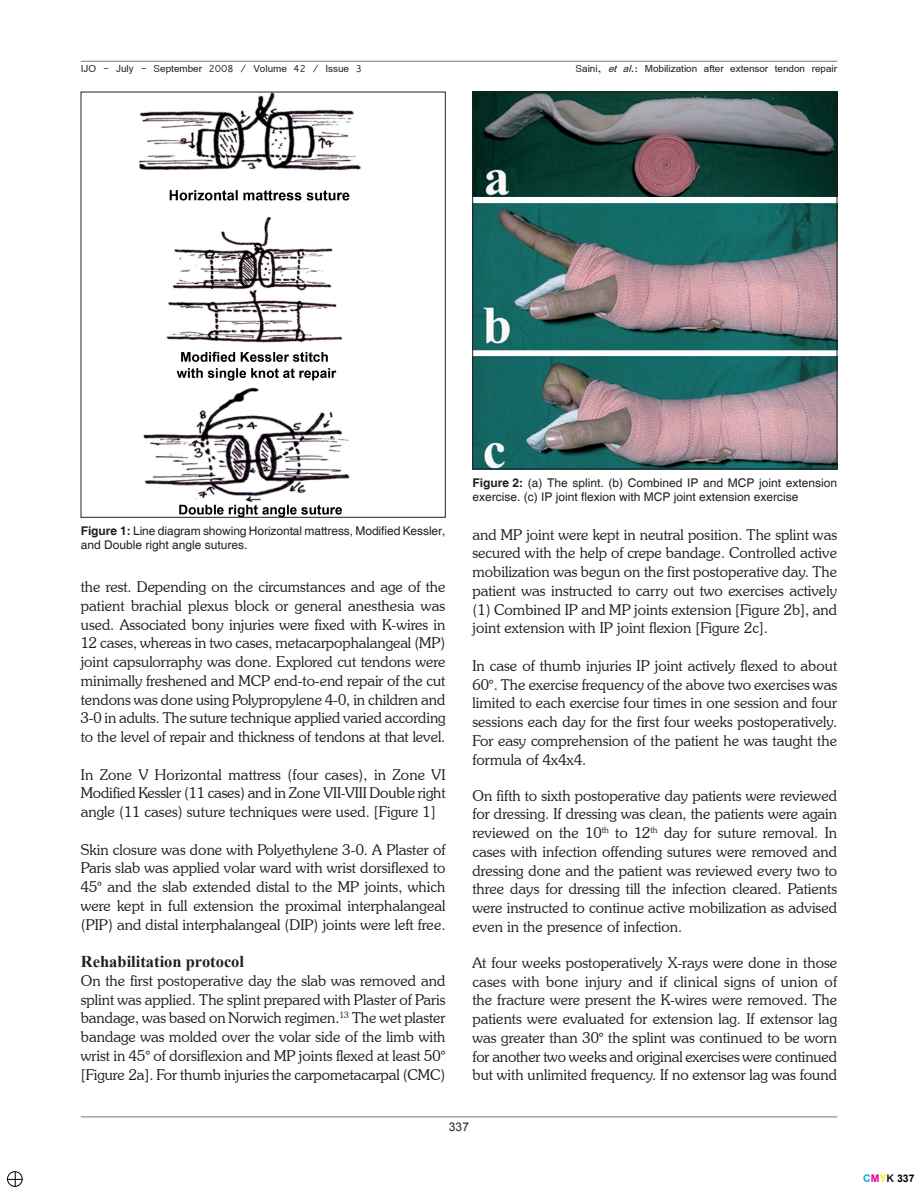
<style>
.page{position:relative;width:918px;height:1188px;background:#fff}
.page>*{position:absolute;margin:0;border:0;box-sizing:border-box;transform-origin:0 0}
.t1{font:700 16.5px "Times New Roman";color:#231f20}
.TX{font:300 15px/18.8px "Souvenir IT Cby BT";color:#231f20;text-align:justify}
.RH{font:15px "Vrinda";color:#231f20}
.FGC{font:12px/14.4px "Helvetica";color:#231f20}
.t2{font:12px "Arial";color:#231f20}
.t3{font:700 10.5px "Arial";color:#000}
.s1{font-style:italic}
.s2{font-weight:700}
.s3{font-family:"Myriad Pro";font-weight:400}
.s4{color:#00aeef}
.s5{color:#ed028c}
.s6{color:#fff101}
.s7{color:#231f20}
</style>
<div class="page">
<hr style="left:81px;top:1117px;width:756px;height:1px;background:#76787b">
<div style="left:7px;top:1171px;width:16px;height:16px;border:1px solid #000;border-radius:50%"></div>
<svg style="left:7px;top:1172px;width:16px;height:15px"></svg>
<img style="left:474px;top:94px;width:361px;height:373px">
<div style="left:472px;top:92px;width:365px;height:377px;border:1px solid #231f20"></div>
<img style="left:140px;top:94px;width:221px;height:421px">
<hr style="left:81px;top:61px;width:756px;height:1px;background:#76787b">
<p class="RH" style="left:81px;top:61px;width:283px">IJO - July - September 2008 / Volume 42 / Issue 3</p>
<p class="RH" style="left:576px;top:61px;width:263px">Saini, <span class="s1">et al</span>.: Mobilization after extensor tendon repair</p>
<p class="FGC" style="left:81px;top:524px;width:366px"><span class="s2">Figure 1:</span> Line diagram showing Horizontal mattress, Modified Kessler, and Double right angle sutures.</p>
<p class="TX" style="left:81px;top:577px;width:366px">the rest. Depending on the circumstances and age of the patient brachial plexus block or general anesthesia was used. Associated bony injuries were fixed with K-wires in 12 cases, whereas in two cases, metacarpophalangeal (MP) joint capsulorraphy was done. Explored cut tendons were minimally freshened and MCP end-to-end repair of the cut tendons was done using Polypropylene 4-0, in children and 3-0 in adults. The suture technique applied varied according to the level of repair and thickness of tendons at that level.</p>
<p class="TX" style="left:81px;top:765px;width:366px">In Zone V Horizontal mattress (four cases), in Zone VI Modified Kessler (11 cases) and in Zone VII-VIII Double right angle (11 cases) suture techniques were used. [Figure 1]</p>
<p class="TX" style="left:81px;top:840px;width:366px">Skin closure was done with Polyethylene 3-0. A Plaster of Paris slab was applied volar ward with wrist dorsiflexed to 45<span class="s3">°</span> and the slab extended distal to the MP joints, which were kept in full extension the proximal interphalangeal (PIP) and distal interphalangeal (DIP) joints were left free.</p>
<h2 class="t1" style="left:81px;top:950px;width:165px">Rehabilitation protocol</h2>
<p class="TX" style="left:81px;top:971px;width:366px">On the first postoperative day the slab was removed and splint was applied. The splint prepared with Plaster of Paris bandage, was based on Norwich regimen.<sup>13</sup> The wet plaster bandage was molded over the volar side of the limb with wrist in 45<span class="s3">°</span> of dorsiflexion and MP joints flexed at least 50<span class="s3">° </span>[Figure 2a]. For thumb injuries the carpometacarpal (CMC)</p>
<p class="FGC" style="left:472px;top:476px;width:366px"><span class="s2">Figure 2:</span> (a) The splint. (b) Combined IP and MCP joint extension exercise. (c) IP joint flexion with MCP joint extension exercise</p>
<p class="TX" style="left:472px;top:525px;width:366px">and MP joint were kept in neutral position. The splint was secured with the help of crepe bandage. Controlled active mobilization was begun on the first postoperative day. The patient was instructed to carry out two exercises actively (1) Combined IP and MP joints extension [Figure 2b], and joint extension with IP joint flexion [Figure 2c].</p>
<p class="TX" style="left:472px;top:656px;width:366px">In case of thumb injuries IP joint actively flexed to about 60<span class="s3">°</span>. The exercise frequency of the above two exercises was limited to each exercise four times in one session and four sessions each day for the first four weeks postoperatively.<br>For easy comprehension of the patient he was taught the formula of 4x4x4.</p>
<p class="TX" style="left:472px;top:786px;width:366px">On fifth to sixth postoperative day patients were reviewed for dressing. If dressing was clean, the patients were again reviewed on the 10<sup>th</sup> to 12<sup>th</sup> day for suture removal. In cases with infection offending sutures were removed and dressing done and the patient was reviewed every two to three days for dressing till the infection cleared. Patients were instructed to continue active mobilization as advised even in the presence of infection.</p>
<p class="TX" style="left:472px;top:953px;width:366px">At four weeks postoperatively X-rays were done in those cases with bone injury and if clinical signs of union of the fracture were present the K-wires were removed. The patients were evaluated for extension lag. If extensor lag was greater than 30<span class="s3">°</span> the splint was continued to be worn for another two weeks and original exercises were continued but with unlimited frequency. If no extensor lag was found</p>
<p class="t2" style="left:449px;top:1119px;width:22px">337</p>
<p class="t3" style="left:863px;top:1172px;width:53px"><span class="s4">C</span><span class="s5">M</span><span class="s6">Y</span><span class="s7">K</span> 337</p>
</div>
